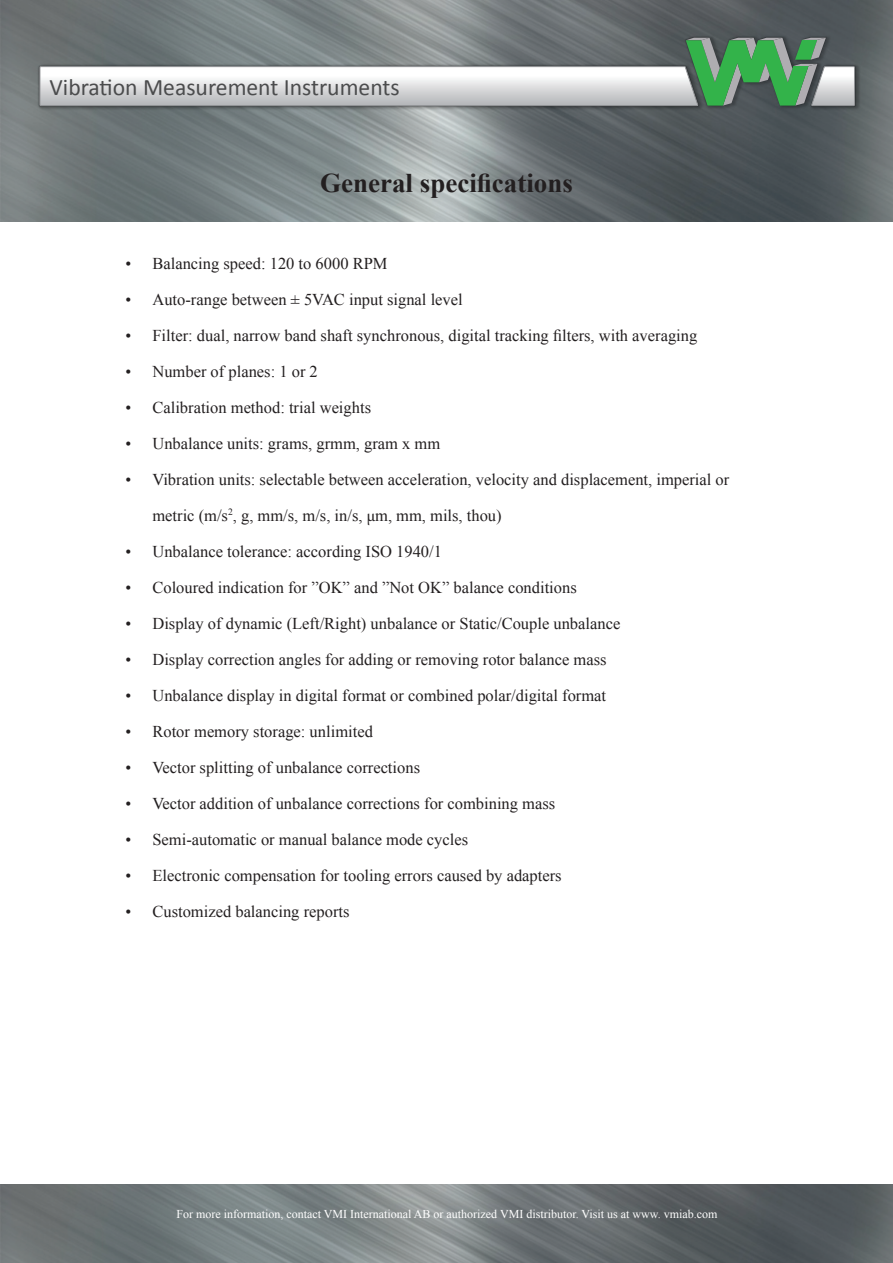
<style>
.page{position:relative;width:893px;height:1263px;background:#fff}
.page>*{position:absolute;margin:0;border:0;box-sizing:border-box;transform-origin:0 0}
.t1{font:700 27px "Times New Roman";color:#231f20}
.t2{font:23.7px "Calibri";color:#4b4c4d}
.t3{font:16.5px/36px "Times New Roman";color:#231f20}
.t4{font:12px "Times New Roman";color:#fff}
.s1{font-family:"Minion Pro"}
</style>
<div class="page">
<img style="left:0;top:0;width:893px;height:221px">
<img style="left:0;top:1184px;width:893px;height:79px">
<img style="left:36px;top:35px;width:825px;height:90px">
<img style="left:37px;top:64px;width:663px;height:44px">
<img style="left:809px;top:64px;width:48px;height:44px">
<img style="left:685px;top:37px;width:142px;height:70px">
<svg style="left:39px;top:38px;width:816px;height:68px"></svg>
<p class="t2" style="left:50px;top:72px;width:352px">Vibration Measurement Instruments</p>
<p class="t1" style="left:320px;top:163px;width:254px">General specifications</p>
<p class="t3" style="left:125px;top:245px;width:264px">• Balancing speed: 120 to 6000 RPM</p>
<p class="t3" style="left:125px;top:281px;width:339px">• Auto-range between ± 5VAC input signal level</p>
<p class="t3" style="left:125px;top:317px;width:573px">• Filter: dual, narrow band shaft synchronous, digital tracking filters, with averaging</p>
<p class="t3" style="left:125px;top:353px;width:194px">• Number of planes: 1 or 2</p>
<p class="t3" style="left:125px;top:389px;width:247px">• Calibration method: trial weights</p>
<p class="t3" style="left:125px;top:425px;width:316px">• Unbalance units: grams, grmm, gram x mm</p>
<p class="t3" style="left:152px;top:461px;width:578px;text-indent:-27px">• Vibration units: selectable between acceleration, velocity and displacement, imperial or metric (m/s<sup>2</sup>, g, mm/s, m/s, in/s, <span class="s1">µ</span>m, mm, mils, thou)</p>
<p class="t3" style="left:125px;top:533px;width:318px">• Unbalance tolerance: according ISO 1940/1</p>
<p class="t3" style="left:125px;top:569px;width:453px">• Coloured indication for ”OK” and ”Not OK” balance conditions</p>
<p class="t3" style="left:125px;top:605px;width:496px">• Display of dynamic (Left/Right) unbalance or Static/Couple unbalance</p>
<p class="t3" style="left:125px;top:641px;width:483px">• Display correction angles for adding or removing rotor balance mass</p>
<p class="t3" style="left:125px;top:677px;width:482px">• Unbalance display in digital format or combined polar/digital format</p>
<p class="t3" style="left:125px;top:713px;width:249px">• Rotor memory storage: unlimited</p>
<p class="t3" style="left:125px;top:749px;width:296px">• Vector splitting of unbalance corrections</p>
<p class="t3" style="left:125px;top:785px;width:431px">• Vector addition of unbalance corrections for combining mass</p>
<p class="t3" style="left:125px;top:821px;width:344px">• Semi-automatic or manual balance mode cycles</p>
<p class="t3" style="left:125px;top:857px;width:438px">• Electronic compensation for tooling errors caused by adapters</p>
<p class="t3" style="left:125px;top:893px;width:226px">• Customized balancing reports</p>
<p class="t4" style="left:177px;top:1205px;width:542px">For more information, contact VMI International AB or authorized VMI distributor. Visit us at www. vmiab.com</p>
</div>
